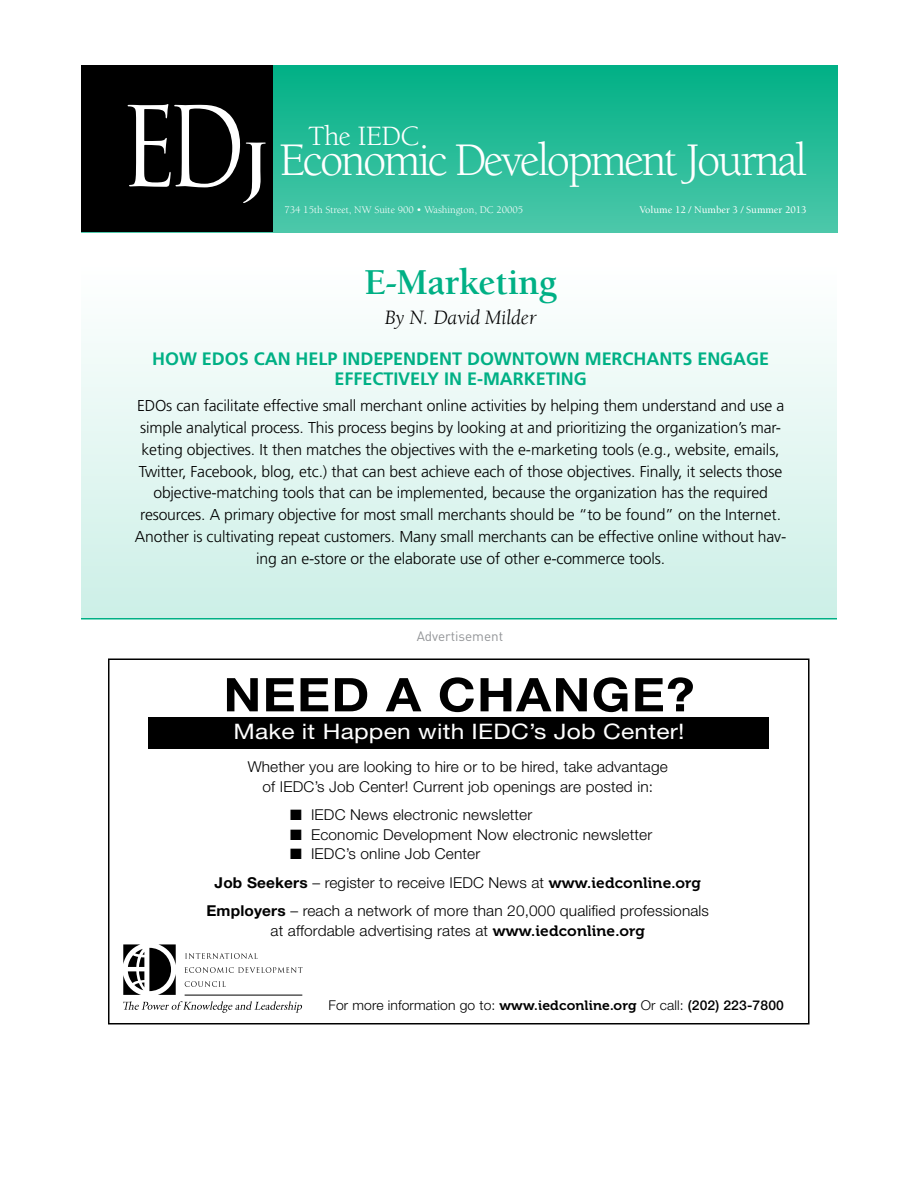
<style>
.page{position:relative;width:918px;height:1188px;background:#fff}
.page>*{position:absolute;margin:0;border:0;box-sizing:border-box;transform-origin:0 0}
.t1{font:48px "Berkeley";letter-spacing:-.055em;color:#fff}
.t2{font:700 46.5px "Helvetica Neue";letter-spacing:.025em;color:#000;scale:1.1 1}
.t3{font:700 37.5px "Berkeley";letter-spacing:-.01em;color:#00b085}
.t4{font:28.8px "Berkeley";letter-spacing:-.02em;color:#fff}
.t5{font:21.3px "Helvetica Neue";letter-spacing:.01em;color:#fff;scale:1.15 1}
.t6{font:italic 21px "Berkeley";letter-spacing:-.01em;color:#000}
.t7{font:700 18px/20.2px "Frutiger";color:#00b085;text-align:center}
.t8{font:300 15.75px/21.8px "Frutiger";letter-spacing:-.01em;color:#000;text-align:center}
.t9{font:300 15px/19.5px "Helvetica Neue";letter-spacing:.01em;color:#000;text-align:center}
.t10{font:300 13.5px "Helvetica Neue";letter-spacing:.01em;color:#000}
.t11{font:13.5px "DIN";letter-spacing:-.005em;color:#939598}
.t12{font:10.35px "Berkeley";color:#fff}
.t13{font:500 10.35px "Berkeley";color:#fff}
.s1{font-family:"Trajan Pro";font-size:108px}
.s2{font-family:"Trajan Pro";font-weight:700;font-size:70.2px}
.s3{font-weight:700}
.s4{font-family:"Museo 700";font-weight:400}
.s5{font-weight:500}
</style>
<div class="page">
<div style="left:81px;top:66px;width:756px;height:166px;background:linear-gradient(to bottom,#01b086,#4cc8aa)"></div>
<div style="left:81px;top:66px;width:192px;height:166px;background:#000"></div>
<div style="left:81px;top:265px;width:756px;height:353px;background:linear-gradient(to bottom,#fff,#ccefe7)"></div>
<hr style="left:81px;top:618px;width:756px;height:2px;background:#00b085">
<div style="left:108px;top:658px;width:702px;height:366px;border:2px solid #000"></div>
<div style="left:148px;top:717px;width:621px;height:32px;background:#000"></div>
<svg style="left:123px;top:944px;width:53px;height:51px"></svg>
<svg style="left:185px;top:953px;width:73px;height:6px"></svg>
<svg style="left:184px;top:967px;width:119px;height:6px"></svg>
<svg style="left:185px;top:981px;width:41px;height:6px"></svg>
<hr style="left:185px;top:995px;width:117px;height:1px;background:#000">
<svg style="left:123px;top:1001px;width:179px;height:12px"></svg>
<h1 class="t1" style="left:119px;top:134px;width:690px"><span class="s1">ED</span><span class="s2">j</span> Economic Development Journal</h1>
<h3 class="t4" style="left:308px;top:120px;width:113px">The IEDC</h3>
<p class="t12" style="left:284px;top:205px;width:240px">734 15th Street, NW Suite 900 • Washington, DC 20005</p>
<p class="t13" style="left:640px;top:205px;width:169px">Volume 12 / Number 3 / Summer 2013</p>
<h3 class="t3" style="left:364px;top:262px;width:194px">E-Marketing</h3>
<h3 class="t6" style="left:385px;top:306px;width:153px">By N. David Milder</h3>
<p class="t7" style="left:152px;top:348px;width:616px">HOW EDOS CAN HELP INDE PENDE NT DOWNTOWN ME RCHANTS ENGAGE<br>EFFECTIVELY IN E-MARKETING</p>
<p class="t8" style="left:135px;top:395px;width:653px">EDOs can facilitate effective small merchant online activities by helping them understand and use a simple analytical process. This process begins by looking at and prioritizing the organization’s mar&shy;keting objectives. It then matches the objectives with the e-marketing tools (e.g., website, emails, Twitter, Facebook, blog, etc.) that can best achieve each of those objectives. Finally, it selects those objective-matching tools that can be implemented, because the organization has the required resources. A primary objective for most small merchants should be “to be found” on the Internet.<br>Another is cultivating repeat customers. Many small merchants can be effective online without hav&shy;ing an e-store or the elaborate use of other e-commerce tools.</p>
<p class="t11" style="left:417px;top:628px;width:88px">Advertisement</p>
<h2 class="t2" style="left:223px;top:666px;width:430px">Need A change?</h2>
<h3 class="t5" style="left:233px;top:719px;width:394px">Make it Happen with IEDC’s Job Center!</h3>
<p class="t9" style="left:248px;top:757px;width:422px">Whether you are looking to hire or to be hired, take advantage of IEDC’s Job Center! Current job openings are posted in:</p>
<p class="t9" style="left:290px;top:805px;width:244px">■ IEDC News electronic newsletter</p>
<p class="t9" style="left:290px;top:824px;width:364px">■ Economic Development Now electronic newsletter</p>
<p class="t9" style="left:290px;top:844px;width:192px">■ IEDC’s online Job Center</p>
<p class="t9" style="left:215px;top:872px;width:488px"><span class="s3">Job Seekers</span> – register to receive IEDC News at <span class="s4">www.iedconline.org</span></p>
<p class="t9" style="left:206px;top:901px;width:504px"><span class="s3">Employers</span> – reach a network of more than 20,000 qualified professionals</p>
<p class="t9" style="left:271px;top:920px;width:376px">at affordable advertising rates at <span class="s4">www.iedconline.org</span></p>
<p class="t10" style="left:328px;top:997px;width:457px">For more information go to: <span class="s4">www.iedconline.org</span> Or call: <span class="s5">(202) 223-7800</span></p>
</div>
